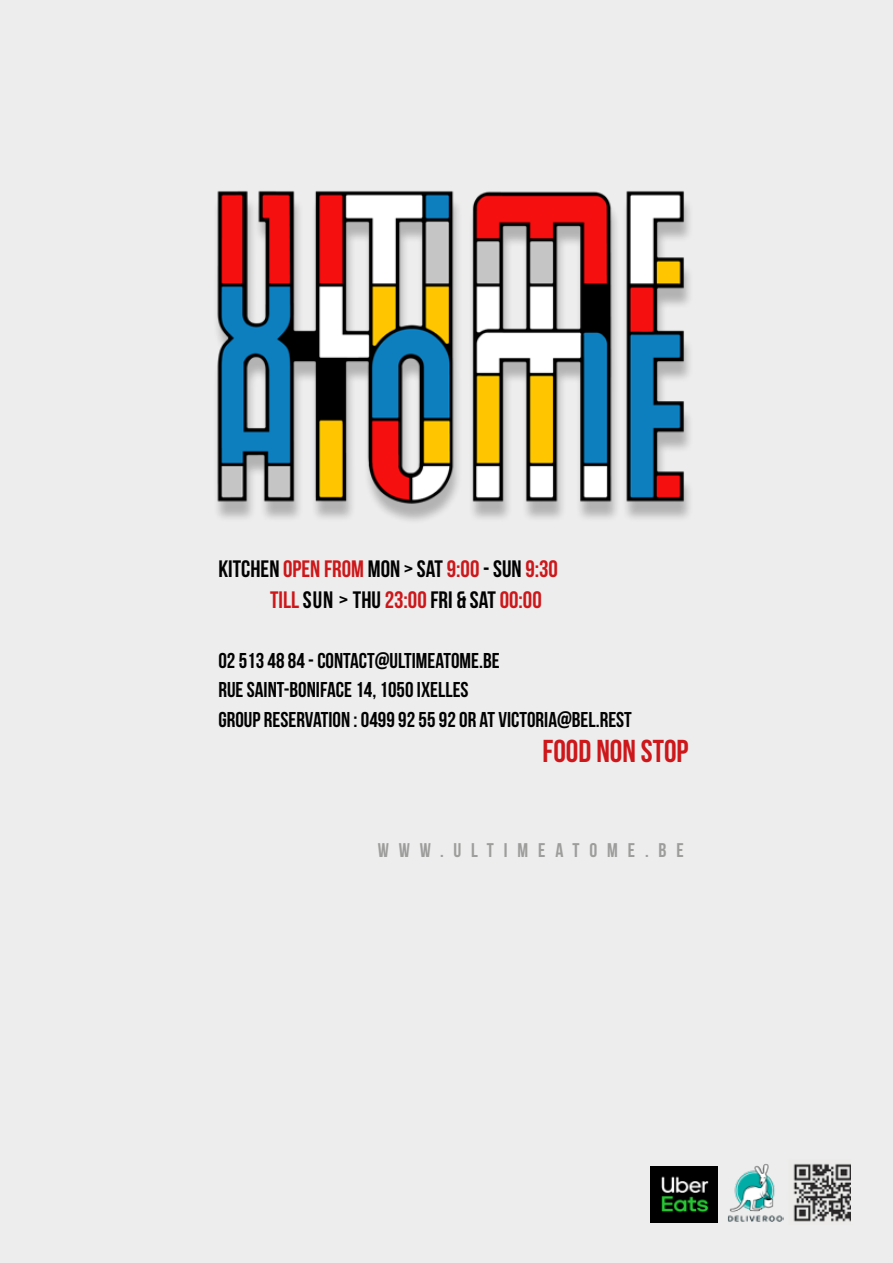
<style>
.page{position:relative;width:893px;height:1263px;background:#ededed}
.page>*{position:absolute;margin:0;border:0;box-sizing:border-box;transform-origin:0 0}
.t1{font:31.65px "Bebas Neue";color:#cd171a}
.t2{font:23.7px/31.7px "Bebas Neue";color:#020203}
.t3{font:21.45px/29.7px "Bebas Neue";color:#020203}
.t4{font:19.8px "Bebas Neue";letter-spacing:.5em;color:#9d9d9c}
.s1{color:#cd171a}
</style>
<div class="page">
<img style="left:217px;top:190px;width:473px;height:329px">
<img style="left:793px;top:1163px;width:57px;height:59px">
<img style="left:650px;top:1166px;width:67px;height:57px">
<img style="left:728px;top:1164px;width:55px;height:58px">
<p class="t2" style="left:270px;top:552px;width:289px;text-indent:-52px">KITCHEN <span class="s1">OPEN FROM</span> MON &gt; SAT <span class="s1">9:00</span> - SUN <span class="s1">9:30<br>TILL</span> SUN &gt; THU <span class="s1">23:00</span> FRI &amp; SAT <span class="s1">00:00</span></p>
<p class="t3" style="left:218px;top:645px;width:415px">02 513 48 84 - CONTACT@ULTIMEATOME.BE<br>RUE SAINT-BONIFACE 14, 1050 IXELLES<br>GROUP RESERVATION : 0499 92 55 92 OR AT VICTORIA@BEL.REST</p>
<h1 class="t1" style="left:542px;top:733px;width:147px">FOOD NON STOP</h1>
<p class="t4" style="left:378px;top:839px;width:308px">WWW.ULTIMEATOME.BE</p>
</div>
